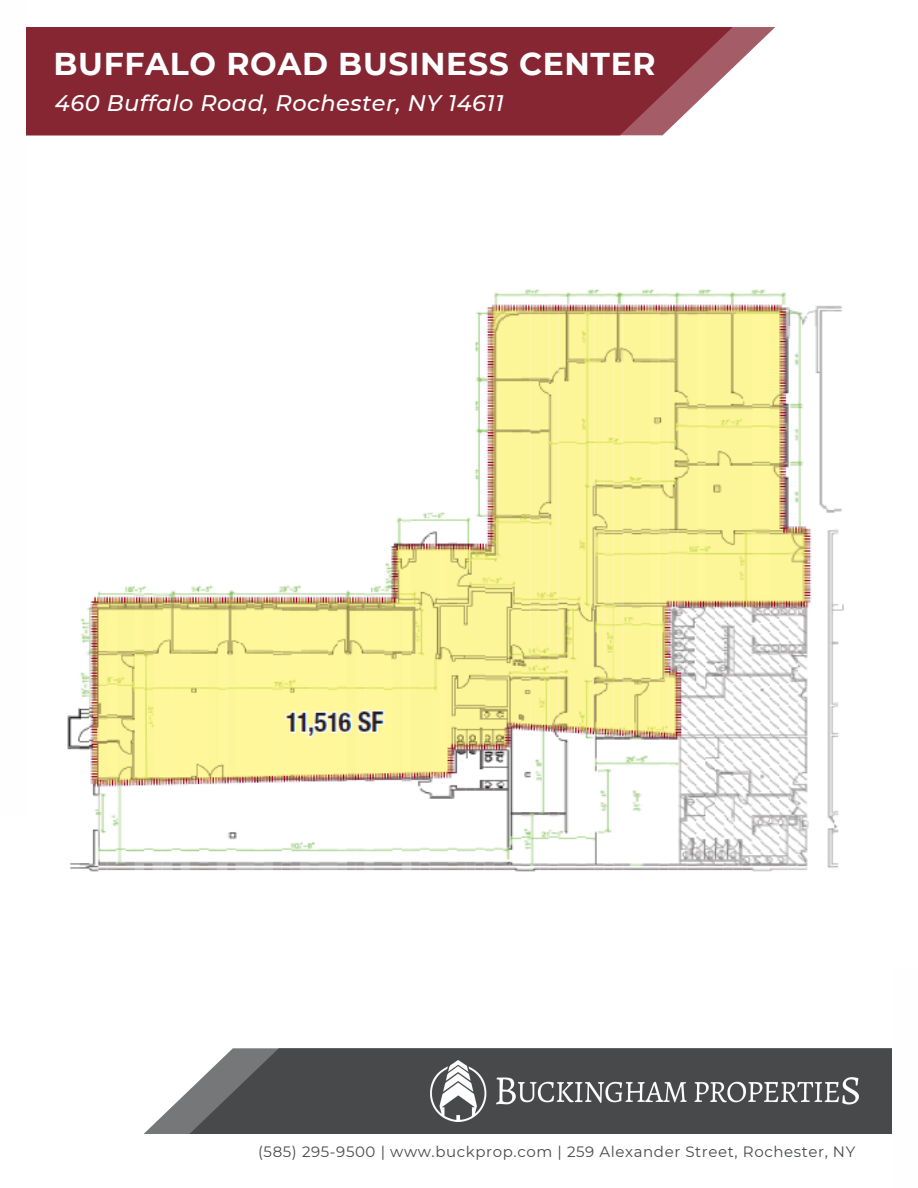
<style>
.page{position:relative;width:918px;height:1188px;background:#fff}
.page>*{position:absolute;margin:0;border:0;box-sizing:border-box;transform-origin:0 0}
.t1{font:700 31.5px "Montserrat";letter-spacing:.02em;color:#fff}
.t2{font:italic 500 22.5px "Montserrat";letter-spacing:.02em;color:#fff}
.t3{font:15px "Montserrat";letter-spacing:.04em;color:#47494b}
</style>
<div class="page">
<svg style="left:733px;top:27px;width:42px;height:41px"></svg>
<svg style="left:26px;top:27px;width:707px;height:108px;background:#8b2f3b"></svg>
<svg style="left:143px;top:1090px;width:46px;height:44px"></svg>
<div style="left:189px;top:1048px;width:729px;height:86px;background:#47494b"></div>
<img style="left:430px;top:1061px;width:429px;height:61px">
<div style="left:893px;top:985px;width:25px;height:203px;background:#fefefe"></div>
<img style="left:67px;top:289px;width:777px;height:583px">
<h1 class="t1" style="left:53px;top:45px;width:604px">BUFFALO ROAD BUSINESS CENTER</h1>
<h2 class="t2" style="left:55px;top:89px;width:450px">460 Buffalo Road, Rochester, NY 14611</h2>
<p class="t3" style="left:258px;top:1143px;width:599px">(585) 295-9500 | www.buckprop.com | 259 Alexander Street, Rochester, NY</p>
</div>
